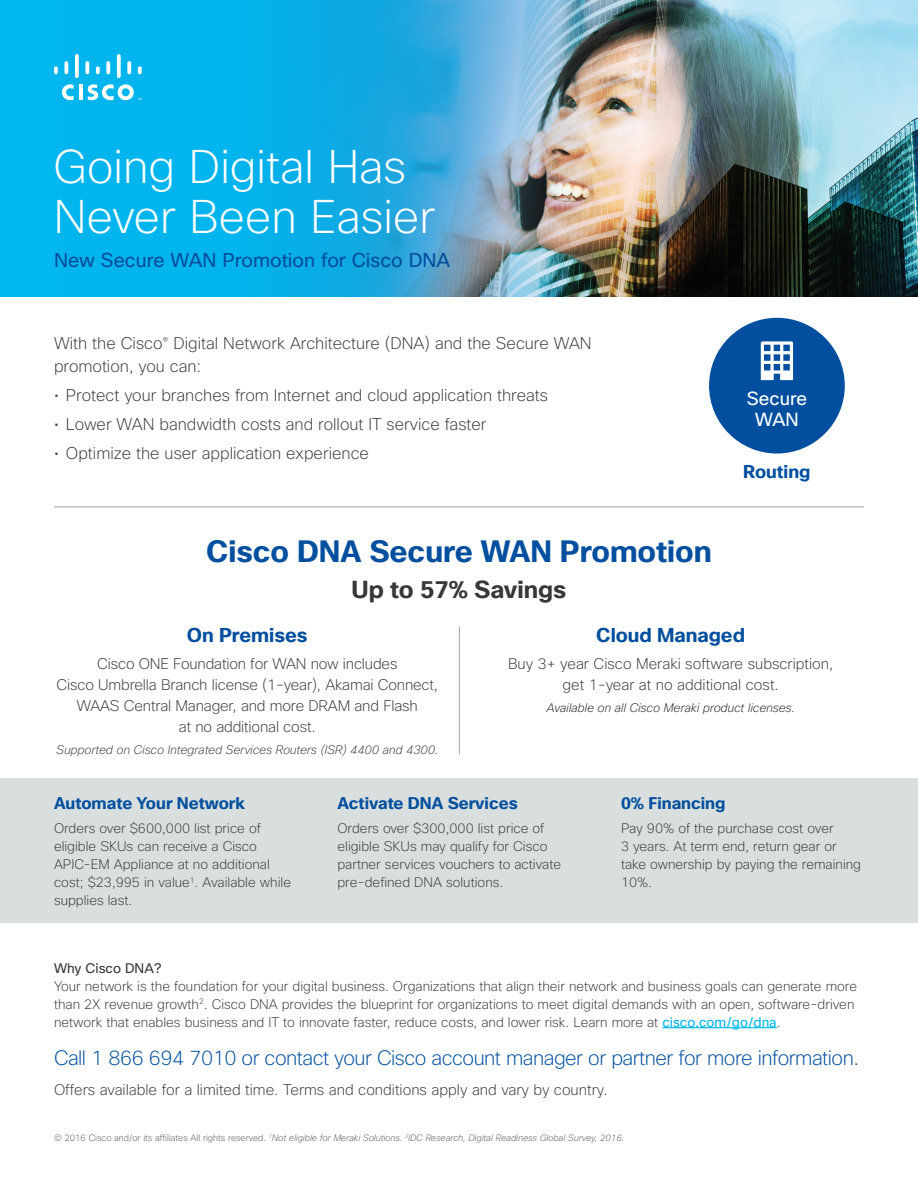
<style>
.page{position:relative;width:918px;height:1188px;background:#fff}
.page>*{position:absolute;margin:0;border:0;box-sizing:border-box;transform-origin:0 0}
.t1{font:200 46.05px/50.8px "Cisco Sans";color:#fff}
.t2{font:700 30px "Cisco Sans";color:#014f9e}
.t3{font:700 24px "Cisco Sans";color:#37383b}
.t4{font:200 20.25px "Cisco Sans";letter-spacing:-.025em;color:#014f9e}
.t5{font:19.5px "Cisco Sans";color:#014f9e}
.t6{font:700 19.5px "Cisco Sans";color:#014f9e}
.t7{font:18.45px/21.1px "Cisco Sans";color:#fff;text-align:center}
.t8{font:700 18px "Cisco Sans";color:#014f9e}
.t9{font:200 16.5px/22.5px "Cisco Sans";color:#37383b}
.t10{font:700 16.5px "Cisco Sans";color:#014f9e}
.t11{font:200 15px/21px "Cisco Sans";letter-spacing:-.01em;color:#37383b;text-align:center}
.t12{font:200 13.5px/18px "Cisco Sans";color:#37383b}
.t13{font:italic 200 12px "Cisco Sans";color:#37383b}
.t14{font:italic 200 12px "Cisco Sans";color:#231f20}
.t15{font:italic 200 9px "Cisco Sans";color:#58595b}
.s1{font-weight:400}
.s2{font-weight:400;color:#00b6ef}
.s3{font-style:normal}
</style>
<div class="page">
<div style="left:0;top:0;width:918px;height:297px;background:#00b6ef"></div>
<img style="left:64px;top:0;width:854px;height:297px">
<hr style="left:79px;top:85px;width:4px;height:15px;background:#fff">
<svg style="left:62px;top:84px;width:12px;height:16px"></svg>
<svg style="left:54px;top:66px;width:4px;height:8px"></svg>
<svg style="left:64px;top:61px;width:4px;height:13px"></svg>
<svg style="left:75px;top:54px;width:4px;height:24px"></svg>
<svg style="left:85px;top:61px;width:4px;height:13px"></svg>
<svg style="left:96px;top:66px;width:4px;height:8px"></svg>
<svg style="left:106px;top:61px;width:4px;height:13px"></svg>
<svg style="left:117px;top:54px;width:4px;height:24px"></svg>
<svg style="left:127px;top:61px;width:4px;height:13px"></svg>
<svg style="left:138px;top:66px;width:4px;height:8px"></svg>
<svg style="left:88px;top:84px;width:54px;height:16px"></svg>
<hr style="left:662px;top:1027px;width:115px;height:1px;background:#00b6ef">
<hr style="left:459px;top:626px;width:1px;height:128px;background:#a4a8a9">
<div style="left:0;top:778px;width:918px;height:145px;background:#d9dfdf"></div>
<div style="left:709px;top:318px;width:136px;height:136px;background:#014f9e;border-radius:50%"></div>
<svg style="left:761px;top:341px;width:32px;height:39px"></svg>
<hr style="left:54px;top:507px;width:810px;height:1px;background:#a4a8a9">
<p class="t1" style="left:54px;top:141px;width:383px">Going Digital Has<br>Never Been Easier</p>
<p class="t5" style="left:54px;top:248px;width:398px">New Secure WAN Promotion for Cisco DNA</p>
<p class="t9" style="left:54px;top:332px;width:539px">With the Cisco<sup>®</sup> Digital Network Architecture (DNA) and the Secure WAN promotion, you can:</p>
<p class="t9" style="left:54px;top:384px;width:496px">• Protect your branches from Internet and cloud application threats</p>
<p class="t9" style="left:54px;top:413px;width:434px">• Lower WAN bandwidth costs and rollout IT service faster</p>
<p class="t9" style="left:54px;top:442px;width:317px">• Optimize the user application experience</p>
<p class="t7" style="left:747px;top:388px;width:62px">Secure<br>WAN</p>
<p class="t8" style="left:743px;top:460px;width:69px">Routing</p>
<p class="t2" style="left:206px;top:532px;width:507px">Cisco DNA Secure WAN Promotion</p>
<p class="t3" style="left:352px;top:575px;width:216px">Up to 57% Savings</p>
<p class="t6" style="left:187px;top:623px;width:122px">On Premises</p>
<p class="t11" style="left:57px;top:654px;width:383px">Cisco ONE Foundation for WAN now includes<br>Cisco Umbrella Branch license (1-year), Akamai Connect, WAAS Central Manager, and more DRAM and Flash<br>at no additional cost.</p>
<p class="t13" style="left:56px;top:742px;width:384px">Supported on Cisco Integrated Services Routers (ISR) 4400 and 4300.</p>
<p class="t6" style="left:596px;top:623px;width:150px">Cloud Managed</p>
<p class="t11" style="left:508px;top:654px;width:327px">Buy 3+ year Cisco Meraki software subscription, get 1-year at no additional cost.</p>
<p class="t14" style="left:547px;top:700px;width:250px">Available on all Cisco Meraki product licenses.</p>
<p class="t10" style="left:54px;top:792px;width:193px">Automate Your Network</p>
<p class="t12" style="left:54px;top:819px;width:239px">Orders over $600,000 list price of eligible SKUs can receive a Cisco<br>APIC-EM Appliance at no additional cost; $23,995 in value<sup>1</sup>. Available while supplies last.</p>
<p class="t10" style="left:338px;top:792px;width:182px">Activate DNA Services</p>
<p class="t12" style="left:338px;top:819px;width:225px">Orders over $300,000 list price of eligible SKUs may qualify for Cisco partner services vouchers to activate pre-defined DNA solutions.</p>
<p class="t10" style="left:621px;top:792px;width:106px">0% Financing</p>
<p class="t12" style="left:621px;top:819px;width:242px">Pay 90% of the purchase cost over<br>3 years. At term end, return gear or take ownership by paying the remaining<br>10%.</p>
<p class="t12" style="left:54px;top:959px;width:805px"><span class="s1">Why Cisco DNA?<br></span>Your network is the foundation for your digital business. Organizations that align their network and business goals can generate more than 2X revenue growth<sup>2</sup>. Cisco DNA provides the blueprint for organizations to meet digital demands with an open, software-driven network that enables business and IT to innovate faster, reduce costs, and lower risk. Learn more at <span class="s2">cisco.com/go/dna</span>.</p>
<p class="t4" style="left:54px;top:1045px;width:807px">Call 1 866 694 7010 or contact your Cisco account manager or partner for more information.</p>
<p class="t11" style="left:54px;top:1079px;width:555px">Offers available for a limited time. Terms and conditions apply and vary by country.</p>
<p class="t15" style="left:54px;top:1132px;width:572px"><span class="s3">© 2016 Cisco and/or its affiliates All rights reserved.</span> <sup>1</sup>Not eligible for Meraki Solutions. <sup>2</sup>IDC Research, Digital Readiness Global Survey, 2016.</p>
</div>
